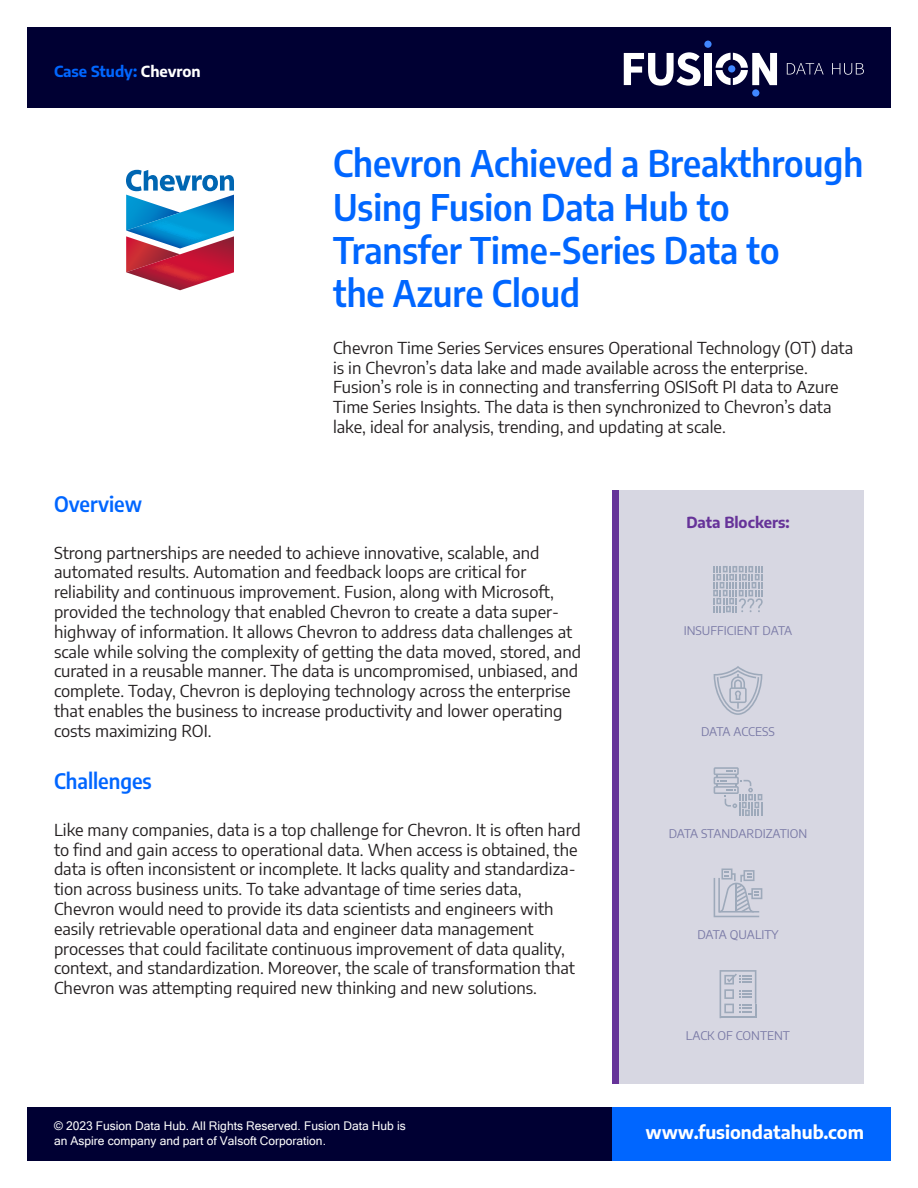
<style>
.page{position:relative;width:918px;height:1188px;background:#fff}
.page>*{position:absolute;margin:0;border:0;box-sizing:border-box;transform-origin:0 0}
.Headline{font:600 semi-condensed 36px/43.2px "Encode Sans";color:#06f}
.Sub_Head{font:600 semi-condensed 21px "Encode Sans";color:#06f}
.t1{font:700 18px "Encode Sans";color:#fff}
.paragraph{font:16.5px/19.8px "Encode Sans";color:#231f20}
.Classification{font:700 15px "Encode Sans";color:#06f}
.ICON_TEXT{font:700 15px "Encode Sans";color:#639}
.t2{font:12px/14.4px "Microsoft Sans Serif";color:#fff}
.ICON_TEXT-2{font:12px "Encode Sans";color:#7a7aa6}
.s1{color:#fff}
</style>
<div class="page">
<div style="left:27px;top:1107px;width:864px;height:54px;background:#06f"></div>
<div style="left:27px;top:1107px;width:585px;height:54px;background:#003"></div>
<div style="left:27px;top:27px;width:864px;height:81px;background:#003"></div>
<svg style="left:716px;top:53px;width:61px;height:32px"></svg>
<div style="left:728px;top:65px;width:7px;height:8px;background:#4187ff;border-radius:50%"></div>
<div style="left:752px;top:89px;width:7px;height:8px;background:#4187ff;border-radius:50%"></div>
<div style="left:704px;top:41px;width:8px;height:7px;background:#4187ff;border-radius:50%"></div>
<svg style="left:787px;top:63px;width:37px;height:11px"></svg>
<svg style="left:832px;top:63px;width:32px;height:12px"></svg>
<svg style="left:624px;top:52px;width:77px;height:34px"></svg>
<div style="left:704px;top:53px;width:8px;height:32px;background:#fff"></div>
<div style="left:612px;top:490px;width:252px;height:593px;background:#d7d7e2"></div>
<svg style="left:126px;top:170px;width:108px;height:120px"></svg>
<svg style="left:713px;top:566px;width:50px;height:46px"></svg>
<svg style="left:714px;top:666px;width:48px;height:49px"></svg>
<svg style="left:714px;top:767px;width:48px;height:49px"></svg>
<svg style="left:714px;top:869px;width:48px;height:48px"></svg>
<svg style="left:720px;top:970px;width:36px;height:48px"></svg>
<div style="left:612px;top:490px;width:7px;height:593px;background:#639"></div>
<p class="Classification" style="left:54px;top:60px;width:148px">Case Study: <span class="s1">Chevron</span></p>
<p class="Headline" style="left:333px;top:140px;width:532px">Chevron Achieved a Breakthrough<br>Using Fusion Data Hub to<br>Transfer Time-Series Data to<br>the Azure Cloud</p>
<p class="paragraph" style="left:333px;top:337px;width:522px">Chevron Time Series Services ensures Operational Technology (OT) data is in Chevron’s data lake and made available across the enterprise.<br>Fusion’s role is in connecting and transferring OSISoft PI data to Azure Time Series Insights. The data is then synchronized to Chevron’s data lake, ideal for analysis, trending, and updating at scale.</p>
<p class="Sub_Head" style="left:54px;top:489px;width:90px">Overview</p>
<p class="paragraph" style="left:54px;top:542px;width:529px">Strong partnerships are needed to achieve innovative, scalable, and automated results. Automation and feedback loops are critical for reliability and continuous improvement. Fusion, along with Microsoft, provided the technology that enabled Chevron to create a data super&shy;highway of information. It allows Chevron to address data challenges at scale while solving the complexity of getting the data moved, stored, and curated in a reusable manner. The data is uncompromised, unbiased, and complete. Today, Chevron is deploying technology across the enterprise that enables the business to increase productivity and lower operating costs maximizing ROI.</p>
<p class="Sub_Head" style="left:54px;top:766px;width:99px">Challenges</p>
<p class="paragraph" style="left:54px;top:819px;width:528px">Like many companies, data is a top challenge for Chevron. It is often hard to find and gain access to operational data. When access is obtained, the data is often inconsistent or incomplete. It lacks quality and standardiza&shy;tion across business units. To take advantage of time series data, Chevron would need to provide its data scientists and engineers with easily retrievable operational data and engineer data management processes that could facilitate continuous improvement of data quality, context, and standardization. Moreover, the scale of transformation that Chevron was attempting required new thinking and new solutions.</p>
<p class="ICON_TEXT" style="left:686px;top:511px;width:105px">Data Blockers:</p>
<p class="ICON_TEXT-2" style="left:684px;top:622px;width:110px">INSUFFICIENT DATA</p>
<p class="ICON_TEXT-2" style="left:701px;top:724px;width:75px">DATA ACCESS</p>
<p class="ICON_TEXT-2" style="left:669px;top:825px;width:140px">DATA STANDARDIZATION</p>
<p class="ICON_TEXT-2" style="left:697px;top:926px;width:83px">DATA QUALITY</p>
<p class="ICON_TEXT-2" style="left:686px;top:1027px;width:105px">LACK OF CONTENT</p>
<p class="t2" style="left:54px;top:1119px;width:353px">© 2023 Fusion Data Hub. All Rights Reserved. Fusion Data Hub is an Aspire company and part of Valsoft Corporation.</p>
<p class="t1" style="left:645px;top:1119px;width:220px">www.fusiondatahub.com</p>
</div>
